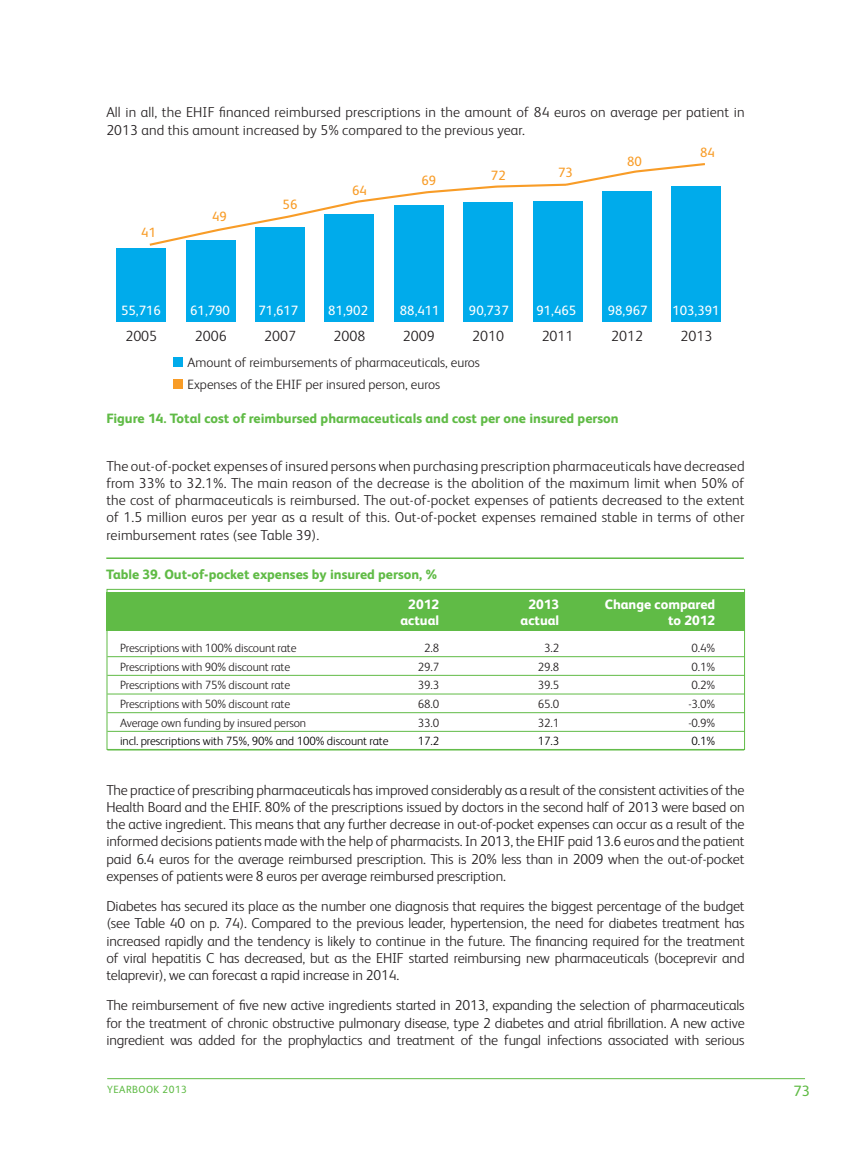
<style>
.page{position:relative;width:851px;height:1149px;background:#fff}
.page>*{position:absolute;margin:0;border:0;box-sizing:border-box;transform-origin:0 0}
.t1{font:15px "FS Albert Pro";color:#60bb46}
.t2{font:300 14.7px "FS Albert Pro";color:#231f20}
.t3{font:300 14.4px/17.2px "FS Albert Pro";letter-spacing:.005em;color:#231f20;text-align:justify}
.t4{font:800 13.5px "FS Albert Pro";color:#60bb46}
.t5{font:300 13.5px/22px "FS Albert Pro";color:#231f20}
.t6{font:13.5px "FS Albert Pro";color:#fff}
.t7{font:800 13.5px "FS Albert Pro";color:#fff}
.t8{font:13.5px "FS Albert Pro";color:#f89c27}
.t9{font:300 12px "FS Albert Pro";letter-spacing:-.01em;color:#231f20}
.t10{font:300 12px "FS Albert Pro";letter-spacing:-.01em;color:#000}
.t11{font:10.5px "FS Albert Pro";letter-spacing:.04em;color:#60bb46}
</style>
<div class="page">
<hr style="left:107px;top:1077px;width:697px;height:1px;background:#60bb46">
<div style="left:107px;top:592px;width:637px;height:38px;background:#60bb46"></div>
<hr style="left:107px;top:656px;width:637px;height:1px;background:#60bb46">
<hr style="left:107px;top:674px;width:637px;height:1px;background:#60bb46">
<hr style="left:107px;top:693px;width:637px;height:1px;background:#60bb46">
<hr style="left:107px;top:712px;width:637px;height:1px;background:#60bb46">
<hr style="left:107px;top:730px;width:637px;height:1px;background:#60bb46">
<hr style="left:107px;top:749px;width:637px;height:1px;background:#60bb46">
<div style="left:107px;top:588px;width:637px;height:161px;border:1px solid #60bb46"></div>
<hr style="left:106px;top:557px;width:637px;height:2px;background:#60bb46">
<div style="left:671px;top:186px;width:50px;height:135px;background:#00abeb"></div>
<div style="left:602px;top:191px;width:50px;height:130px;background:#00abeb"></div>
<div style="left:532px;top:201px;width:50px;height:120px;background:#00abeb"></div>
<div style="left:463px;top:202px;width:50px;height:119px;background:#00abeb"></div>
<div style="left:394px;top:205px;width:50px;height:116px;background:#00abeb"></div>
<div style="left:324px;top:214px;width:50px;height:107px;background:#00abeb"></div>
<div style="left:255px;top:227px;width:50px;height:94px;background:#00abeb"></div>
<div style="left:186px;top:240px;width:50px;height:81px;background:#00abeb"></div>
<div style="left:116px;top:248px;width:50px;height:73px;background:#00abeb"></div>
<svg style="left:149px;top:163px;width:556px;height:84px"></svg>
<div style="left:173px;top:357px;width:9px;height:10px;background:#00abeb"></div>
<div style="left:173px;top:379px;width:9px;height:10px;background:#f89c27"></div>
<p class="t3" style="left:106px;top:103px;width:639px">All in all, the EHIF financed reimbursed prescriptions in the amount of 84 euros on average per patient in<br>2013 and this amount increased by 5% compared to the previous year.</p>
<p class="t8" style="left:141px;top:222px;width:16px">41</p>
<p class="t8" style="left:212px;top:206px;width:16px">49</p>
<p class="t8" style="left:282px;top:195px;width:16px">56</p>
<p class="t8" style="left:352px;top:180px;width:16px">64</p>
<p class="t8" style="left:421px;top:171px;width:16px">69</p>
<p class="t8" style="left:491px;top:166px;width:16px">72</p>
<p class="t8" style="left:558px;top:163px;width:16px">73</p>
<p class="t8" style="left:627px;top:152px;width:16px">80</p>
<p class="t8" style="left:700px;top:143px;width:16px">84</p>
<p class="t6" style="left:121px;top:300px;width:41px">55,716</p>
<p class="t6" style="left:190px;top:300px;width:41px">61,790</p>
<p class="t6" style="left:258px;top:300px;width:41px">71,617</p>
<p class="t6" style="left:328px;top:300px;width:41px">81,902</p>
<p class="t6" style="left:400px;top:300px;width:41px">88,411</p>
<p class="t6" style="left:469px;top:300px;width:41px">90,737</p>
<p class="t6" style="left:536px;top:300px;width:41px">91,465</p>
<p class="t6" style="left:607px;top:300px;width:41px">98,967</p>
<p class="t6" style="left:672px;top:300px;width:49px">103,391</p>
<p class="t2" style="left:125px;top:326px;width:33px">2005</p>
<p class="t2" style="left:195px;top:326px;width:33px">2006</p>
<p class="t2" style="left:264px;top:326px;width:33px">2007</p>
<p class="t2" style="left:333px;top:326px;width:33px">2008</p>
<p class="t2" style="left:403px;top:326px;width:33px">2009</p>
<p class="t2" style="left:472px;top:326px;width:33px">2010</p>
<p class="t2" style="left:541px;top:326px;width:33px">2011</p>
<p class="t2" style="left:611px;top:326px;width:33px">2012</p>
<p class="t2" style="left:680px;top:326px;width:33px">2013</p>
<p class="t5" style="left:187px;top:350px;width:294px">Amount of reimbursements of pharmaceuticals, euros<br>Expenses of the EHIF per insured person, euros</p>
<p class="t4" style="left:106px;top:408px;width:513px">Figure 14. Total cost of reimbursed pharmaceuticals and cost per one insured person</p>
<p class="t3" style="left:106px;top:456px;width:639px">The out-of-pocket expenses of insured persons when purchasing prescription pharmaceuticals have decreased from 33% to 32.1%. The main reason of the decrease is the abolition of the maximum limit when 50% of the cost of pharmaceuticals is reimbursed. The out-of-pocket expenses of patients decreased to the extent of 1.5 million euros per year as a result of this. Out-of-pocket expenses remained stable in terms of other reimbursement rates (see Table 39).</p>
<p class="t4" style="left:106px;top:563px;width:332px">Table 39. Out-of-pocket expenses by insured person, %</p>
<p class="t7" style="left:408px;top:593px;width:32px">2012</p>
<p class="t7" style="left:528px;top:593px;width:32px">2013</p>
<p class="t7" style="left:604px;top:593px;width:112px">Change compared</p>
<p class="t7" style="left:400px;top:609px;width:40px">actual</p>
<p class="t7" style="left:520px;top:609px;width:40px">actual</p>
<p class="t7" style="left:668px;top:609px;width:49px">to 2012</p>
<p class="t9" style="left:120px;top:639px;width:178px">Prescriptions with 100% discount rate</p>
<p class="t9" style="left:424px;top:639px;width:17px">2.8</p>
<p class="t9" style="left:544px;top:639px;width:17px">3.2</p>
<p class="t9" style="left:691px;top:639px;width:25px">0.4%</p>
<p class="t9" style="left:120px;top:658px;width:171px">Prescriptions with 90% discount rate</p>
<p class="t9" style="left:417px;top:658px;width:23px">29.7</p>
<p class="t9" style="left:537px;top:658px;width:23px">29.8</p>
<p class="t9" style="left:691px;top:658px;width:25px">0.1%</p>
<p class="t9" style="left:120px;top:676px;width:171px">Prescriptions with 75% discount rate</p>
<p class="t9" style="left:417px;top:676px;width:23px">39.3</p>
<p class="t9" style="left:537px;top:676px;width:23px">39.5</p>
<p class="t9" style="left:691px;top:676px;width:25px">0.2%</p>
<p class="t9" style="left:120px;top:695px;width:171px">Prescriptions with 50% discount rate</p>
<p class="t9" style="left:417px;top:695px;width:23px">68.0</p>
<p class="t9" style="left:537px;top:695px;width:23px">65.0</p>
<p class="t9" style="left:688px;top:695px;width:28px">-3.0%</p>
<p class="t9" style="left:120px;top:714px;width:187px">Average own funding by insured person</p>
<p class="t9" style="left:417px;top:714px;width:23px">33.0</p>
<p class="t9" style="left:537px;top:714px;width:23px">32.1</p>
<p class="t9" style="left:688px;top:714px;width:28px">-0.9%</p>
<p class="t10" style="left:120px;top:732px;width:270px">incl. prescriptions with 75%, 90% and 100% discount rate</p>
<p class="t10" style="left:417px;top:732px;width:23px">17.2</p>
<p class="t10" style="left:537px;top:732px;width:23px">17.3</p>
<p class="t10" style="left:691px;top:732px;width:25px">0.1%</p>
<p class="t3" style="left:106px;top:779px;width:639px">The practice of prescribing pharmaceuticals has improved considerably as a result of the consistent activities of the Health Board and the EHIF. 80% of the prescriptions issued by doctors in the second half of 2013 were based on the active ingredient. This means that any further decrease in out-of-pocket expenses can occur as a result of the informed decisions patients made with the help of pharmacists. In 2013, the EHIF paid 13.6 euros and the patient paid 6.4 euros for the average reimbursed prescription. This is 20% less than in 2009 when the out-of-pocket expenses of patients were 8 euros per average reimbursed prescription.</p>
<p class="t3" style="left:106px;top:896px;width:639px">Diabetes has secured its place as the number one diagnosis that requires the biggest percentage of the budget (see Table 40 on p. 74). Compared to the previous leader, hypertension, the need for diabetes treatment has increased rapidly and the tendency is likely to continue in the future. The financing required for the treatment of viral hepatitis C has decreased, but as the EHIF started reimbursing new pharmaceuticals (boceprevir and telaprevir), we can forecast a rapid increase in 2014.</p>
<p class="t3" style="left:106px;top:995px;width:639px">The reimbursement of five new active ingredients started in 2013, expanding the selection of pharmaceuticals for the treatment of chronic obstructive pulmonary disease, type 2 diabetes and atrial fibrillation. A new active ingredient was added for the prophylactics and treatment of the fungal infections associated with serious</p>
<p class="t11" style="left:107px;top:1081px;width:81px">YEARBOOK 2013</p>
<p class="t1" style="left:793px;top:1080px;width:18px">73</p>
</div>
